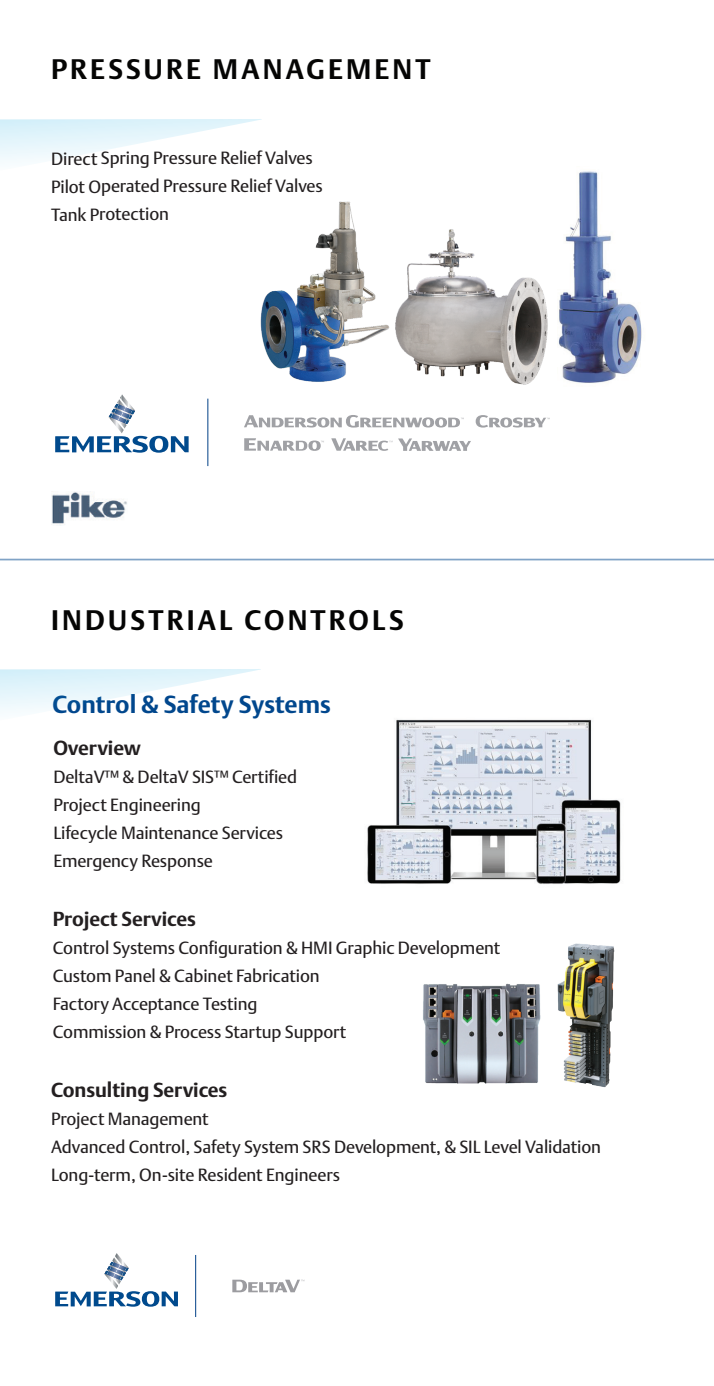
<style>
.page{position:relative;width:714px;height:1386px;background:#fff}
.page>*{position:absolute;margin:0;border:0;box-sizing:border-box;transform-origin:0 0}
.t1{font:700 28px "DTL Argo T";letter-spacing:.115em;color:#050504}
.t2{font:700 24.5px "DTL Argo T";color:#01478d}
.t3{font:700 20.12px "DTL Argo T";letter-spacing:-.005em;color:#231f20}
.t4{font:17.5px/28px "DTL Argo T";letter-spacing:-.005em;color:#231f20}
</style>
<div class="page">
<img style="left:367px;top:719px;width:254px;height:165px">
<svg style="left:0;top:119px;width:262px;height:43px"></svg>
<hr style="left:0;top:559px;width:714px;height:1px;background:#01478d">
<img style="left:52px;top:491px;width:75px;height:33px">
<img style="left:112px;top:1257px;width:3px;height:5px">
<img style="left:115px;top:1253px;width:7px;height:9px">
<img style="left:118px;top:1280px;width:3px;height:5px">
<svg style="left:55px;top:1291px;width:123px;height:16px"></svg>
<img style="left:109px;top:1280px;width:9px;height:9px">
<img style="left:104px;top:1271px;width:6px;height:9px">
<img style="left:107px;top:1266px;width:19px;height:10px">
<img style="left:110px;top:1271px;width:14px;height:9px">
<img style="left:110px;top:1262px;width:19px;height:9px">
<hr style="left:195px;top:1255px;width:1px;height:62px;background:#024087">
<svg style="left:232px;top:1280px;width:72px;height:12px"></svg>
<svg style="left:0;top:669px;width:261px;height:43px"></svg>
<img style="left:117px;top:399px;width:3px;height:5px">
<img style="left:120px;top:394px;width:8px;height:10px">
<img style="left:111px;top:411px;width:16px;height:18px">
<svg style="left:55px;top:435px;width:134px;height:18px"></svg>
<img style="left:111px;top:424px;width:13px;height:9px">
<img style="left:109px;top:413px;width:5px;height:11px">
<img style="left:112px;top:409px;width:20px;height:10px">
<img style="left:114px;top:414px;width:15px;height:10px">
<img style="left:114px;top:404px;width:21px;height:10px">
<hr style="left:207px;top:399px;width:1px;height:67px;background:#024087">
<svg style="left:244px;top:415px;width:131px;height:13px"></svg>
<svg style="left:331px;top:438px;width:140px;height:13px"></svg>
<svg style="left:244px;top:438px;width:80px;height:13px"></svg>
<img style="left:577px;top:171px;width:65px;height:213px">
<img style="left:375px;top:222px;width:208px;height:206px">
<img style="left:260px;top:202px;width:157px;height:181px">
<img style="left:557px;top:943px;width:58px;height:145px">
<img style="left:423px;top:983px;width:118px;height:101px">
<h1 class="t1" style="left:51px;top:53px;width:381px">PRESSURE MANAGEMENT</h1>
<p class="t4" style="left:51px;top:144px;width:273px">Direct Spring Pressure Relief Valves<br>Pilot Operated Pressure Relief Valves<br>Tank Protection</p>
<h1 class="t1" style="left:51px;top:603px;width:354px">INDUSTRIAL CONTROLS</h1>
<h2 class="t2" style="left:52px;top:689px;width:280px">Control &amp; Safety Systems</h2>
<p class="t3" style="left:53px;top:736px;width:89px">Overview</p>
<p class="t4" style="left:53px;top:763px;width:245px">DeltaV™ &amp; DeltaV SIS™ Certified<br>Project Engineering<br>Lifecycle Maintenance Services<br>Emergency Response</p>
<p class="t3" style="left:53px;top:907px;width:145px">Project Services</p>
<p class="t4" style="left:53px;top:934px;width:449px">Control Systems Configuration &amp; HMI Graphic Development Custom Panel &amp; Cabinet Fabrication<br>Factory Acceptance Testing<br>Commission &amp; Process Startup Support</p>
<p class="t3" style="left:51px;top:1078px;width:178px">Consulting Services</p>
<p class="t4" style="left:51px;top:1105px;width:552px">Project Management<br>Advanced Control, Safety System SRS Development, &amp; SIL Level Validation<br>Long-term, On-site Resident Engineers</p>
</div>
